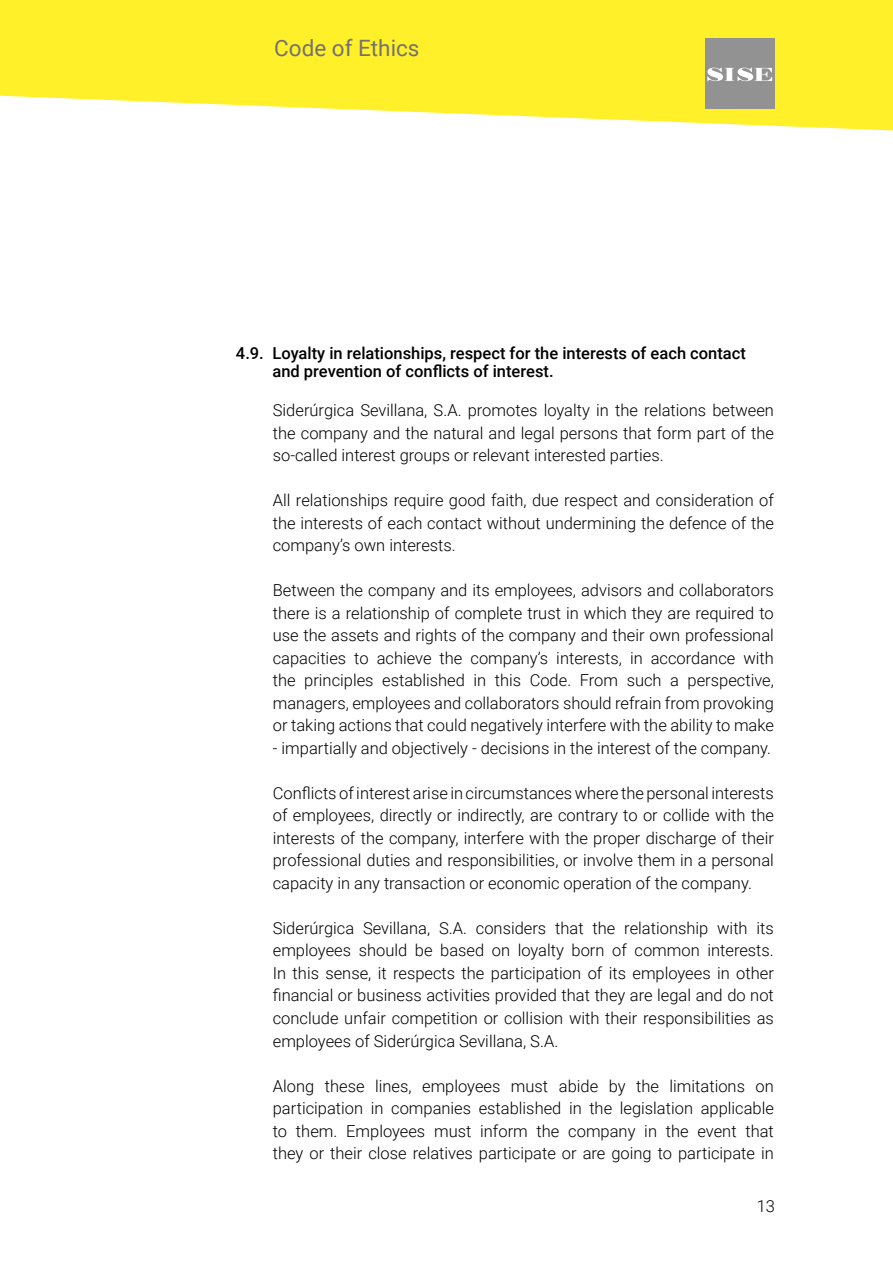
<style>
.page{position:relative;width:893px;height:1263px;background:#fff}
.page>*{position:absolute;margin:0;border:0;box-sizing:border-box;transform-origin:0 0}
.t1{font:22.5px "Roboto";color:#727271}
.t2{font:300 16.5px/22.5px "Roboto";color:#000;text-align:justify}
.t3{font:500 16.5px/18px "Roboto";color:#000}
</style>
<div class="page">
<svg style="left:0;top:0;width:893px;height:130px;background:#fef146"></svg>
<div style="left:705px;top:38px;width:70px;height:70px;background:#929292"></div>
<svg style="left:707px;top:68px;width:65px;height:13px"></svg>
<h1 class="t1" style="left:274px;top:32px;width:147px">Code of Ethics</h1>
<p class="t3" style="left:272px;top:344px;width:475px;text-indent:-36px">4.9. Loyalty in relationships, respect for the interests of each contact and prevention of conflicts of interest.</p>
<p class="t2" style="left:273px;top:399px;width:503px">Siderúrgica Sevillana, S.A. promotes loyalty in the relations between the company and the natural and legal persons that form part of the so-called interest groups or relevant interested parties.</p>
<p class="t2" style="left:273px;top:489px;width:503px">All relationships require good faith, due respect and consideration of the interests of each contact without undermining the defence of the company’s own interests.</p>
<p class="t2" style="left:273px;top:579px;width:503px">Between the company and its employees, advisors and collaborators there is a relationship of complete trust in which they are required to use the assets and rights of the company and their own professional capacities to achieve the company’s interests, in accordance with the principles established in this Code. From such a perspective, managers, employees and collaborators should refrain from provoking or taking actions that could negatively interfere with the ability to make</p>
<p class="t2" style="left:273px;top:736px;width:500px">- impartially and objectively - decisions in the interest of the company.</p>
<p class="t2" style="left:273px;top:781px;width:503px">Conflicts of interest arise in circumstances where the personal interests of employees, directly or indirectly, are contrary to or collide with the interests of the company, interfere with the proper discharge of their professional duties and responsibilities, or involve them in a personal capacity in any transaction or economic operation of the company.</p>
<p class="t2" style="left:273px;top:916px;width:503px">Siderúrgica Sevillana, S.A. considers that the relationship with its employees should be based on loyalty born of common interests.<br>In this sense, it respects the participation of its employees in other financial or business activities provided that they are legal and do not conclude unfair competition or collision with their responsibilities as employees of Siderúrgica Sevillana, S.A.</p>
<p class="t2" style="left:273px;top:1074px;width:503px">Along these lines, employees must abide by the limitations on participation in companies established in the legislation applicable to them. Employees must inform the company in the event that they or their close relatives participate or are going to participate in</p>
<p class="t2" style="left:757px;top:1194px;width:20px">13</p>
</div>
